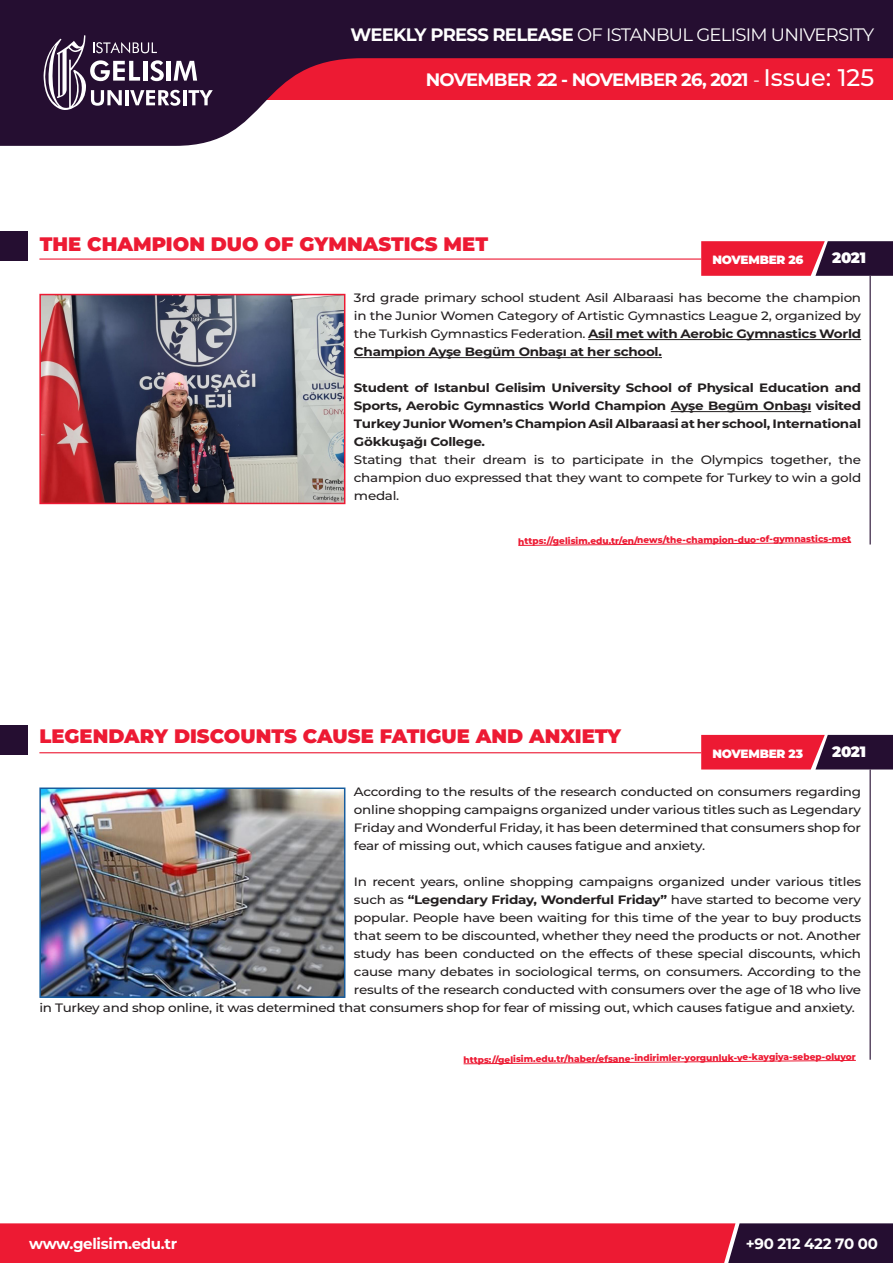
<style>
.page{position:relative;width:893px;height:1263px;background:#fff}
.page>*{position:absolute;margin:0;border:0;box-sizing:border-box;transform-origin:0 0}
.t1{font:900 19.5px "Montserrat";color:#ed1a33}
.t2{font:18px "Montserrat";letter-spacing:-.04em;color:#fff}
.t3{font:700 18px "Montserrat";letter-spacing:-.04em;color:#fff}
.t4{font:700 15px "Montserrat";letter-spacing:-.02em;color:#fff}
.t5{font:900 15px "Montserrat";letter-spacing:-.02em;color:#fff}
.t6{font:500 12.15px/18px "Montserrat";letter-spacing:-.02em;color:#231f20;text-align:justify;scale:1.11 1}
.t7{font:700 12.15px/18px "Montserrat";letter-spacing:-.02em;color:#231f20;text-align:justify;scale:1.11 1}
.t8{font:900 12px "Montserrat";letter-spacing:-.02em;color:#fff}
.t9{font:800 9px "Montserrat";color:#ed1a33}
.s1{font-weight:700}
.s2{font-weight:400}
.s3{font-weight:500;font-size:24px}
.s4{font-weight:500}
</style>
<div class="page">
<svg style="left:0;top:0;width:893px;height:146px;fill:#250e31"></svg>
<svg style="left:0;top:1223px;width:893px;height:40px;background:#c91b35"></svg>
<svg style="left:40px;top:35px;width:173px;height:76px"></svg>
<div style="left:0;top:725px;width:28px;height:30px;background:#250e31"></div>
<div style="left:0;top:232px;width:28px;height:29px;background:#250e31"></div>
<hr style="left:588px;top:339px;width:273px;height:1px;background:#231f20">
<hr style="left:354px;top:357px;width:308px;height:1px;background:#231f20">
<hr style="left:671px;top:411px;width:140px;height:1px;background:#231f20">
<hr style="left:39px;top:752px;width:662px;height:1px;background:#ed1a33">
<hr style="left:39px;top:258px;width:662px;height:2px;background:#ed1a33">
<svg style="left:701px;top:735px;width:192px;height:34px;background:#a31a36"></svg>
<svg style="left:701px;top:241px;width:192px;height:35px;background:#a41c38"></svg>
<hr style="left:870px;top:769px;width:1px;height:291px;background:#250e31">
<hr style="left:870px;top:276px;width:1px;height:268px;background:#250e31">
<svg style="left:463px;top:1060px;width:393px;height:4px"></svg>
<svg style="left:518px;top:542px;width:334px;height:4px"></svg>
<img style="left:42px;top:790px;width:300px;height:205px">
<div style="left:39px;top:787px;width:306px;height:211px;border:2px solid #175d9e"></div>
<img style="left:42px;top:297px;width:300px;height:204px">
<div style="left:39px;top:294px;width:306px;height:210px;border:2px solid #ed1a33"></div>
<p class="t2" style="left:350px;top:22px;width:525px"><span class="s1">WEEKLY PRESS RELEASE</span> OF ISTANBUL GELISIM UNIVERSITY</p>
<p class="t3" style="left:426px;top:67px;width:450px">NOVEMBER 22 - NOVEMBER 26, 2021 <span class="s2">-</span> <span class="s3">Issue: 125</span></p>
<p class="t1" style="left:40px;top:229px;width:450px">THE CHAMPION DUO OF GYMNASTICS MET</p>
<p class="t8" style="left:713px;top:251px;width:92px">NOVEMBER 26</p>
<p class="t5" style="left:832px;top:247px;width:35px">2021</p>
<p class="t6" style="left:354px;top:289px;width:458px">3rd grade primary school student Asil Albaraasi has become the champion in the Junior Women Category of Artistic Gymnastics League 2, organized by the Turkish Gymnastics Federation. <span class="s1">Asil met with Aerobic Gymnastics World Champion Ayşe Begüm Onbaşı at her school.</span></p>
<p class="t7" style="left:354px;top:378px;width:458px">Student of Istanbul Gelisim University School of Physical Education and Sports, Aerobic Gymnastics World Champion Ayşe Begüm Onbaşı visited Turkey Junior Women’s Champion Asil Albaraasi at her school, International Gökkuşağı College.</p>
<p class="t6" style="left:354px;top:451px;width:458px">Stating that their dream is to participate in the Olympics together, the champion duo expressed that they want to compete for Turkey to win a gold medal.</p>
<p class="t9" style="left:518px;top:536px;width:334px;rotate:-1deg">https://gelisim.edu.tr/en/news/the-champion-duo-of-gymnastics-met</p>
<p class="t1" style="left:39px;top:721px;width:583px">LEGENDARY DISCOUNTS CAUSE FATIGUE AND ANXIETY</p>
<p class="t8" style="left:713px;top:744px;width:92px">NOVEMBER 23</p>
<p class="t5" style="left:832px;top:740px;width:35px">2021</p>
<p class="t6" style="left:354px;top:782px;width:458px">According to the results of the research conducted on consumers regarding online shopping campaigns organized under various titles such as Legendary Friday and Wonderful Friday, it has been determined that consumers shop for fear of missing out, which causes fatigue and anxiety.</p>
<p class="t6" style="left:354px;top:872px;width:458px">In recent years, online shopping campaigns organized under various titles</p>
<p class="t7" style="left:354px;top:890px;width:458px"><span class="s4">such as</span> “Legendary Friday, Wonderful Friday” <span class="s4">have started to become very</span></p>
<p class="t6" style="left:354px;top:908px;width:458px">popular. People have been waiting for this time of the year to buy products</p>
<p class="t6" style="left:354px;top:926px;width:458px">that seem to be discounted, whether they need the products or not. Another</p>
<p class="t6" style="left:354px;top:944px;width:458px">study has been conducted on the effects of these special discounts, which</p>
<p class="t6" style="left:354px;top:962px;width:458px">cause many debates in sociological terms, on consumers. According to the</p>
<p class="t6" style="left:354px;top:980px;width:458px">results of the research conducted with consumers over the age of 18 who live</p>
<p class="t6" style="left:39px;top:998px;width:736px">in Turkey and shop online, it was determined that consumers shop for fear of missing out, which causes fatigue and anxiety.</p>
<p class="t9" style="left:463px;top:1055px;width:394px;rotate:-1deg">https://gelisim.edu.tr/haber/efsane-indirimler-yorgunluk-ve-kaygiya-sebep-oluyor</p>
<p class="t4" style="left:29px;top:1233px;width:150px">www.gelisim.edu.tr</p>
<p class="t4" style="left:746px;top:1233px;width:134px">+90 212 422 70 00</p>
</div>
